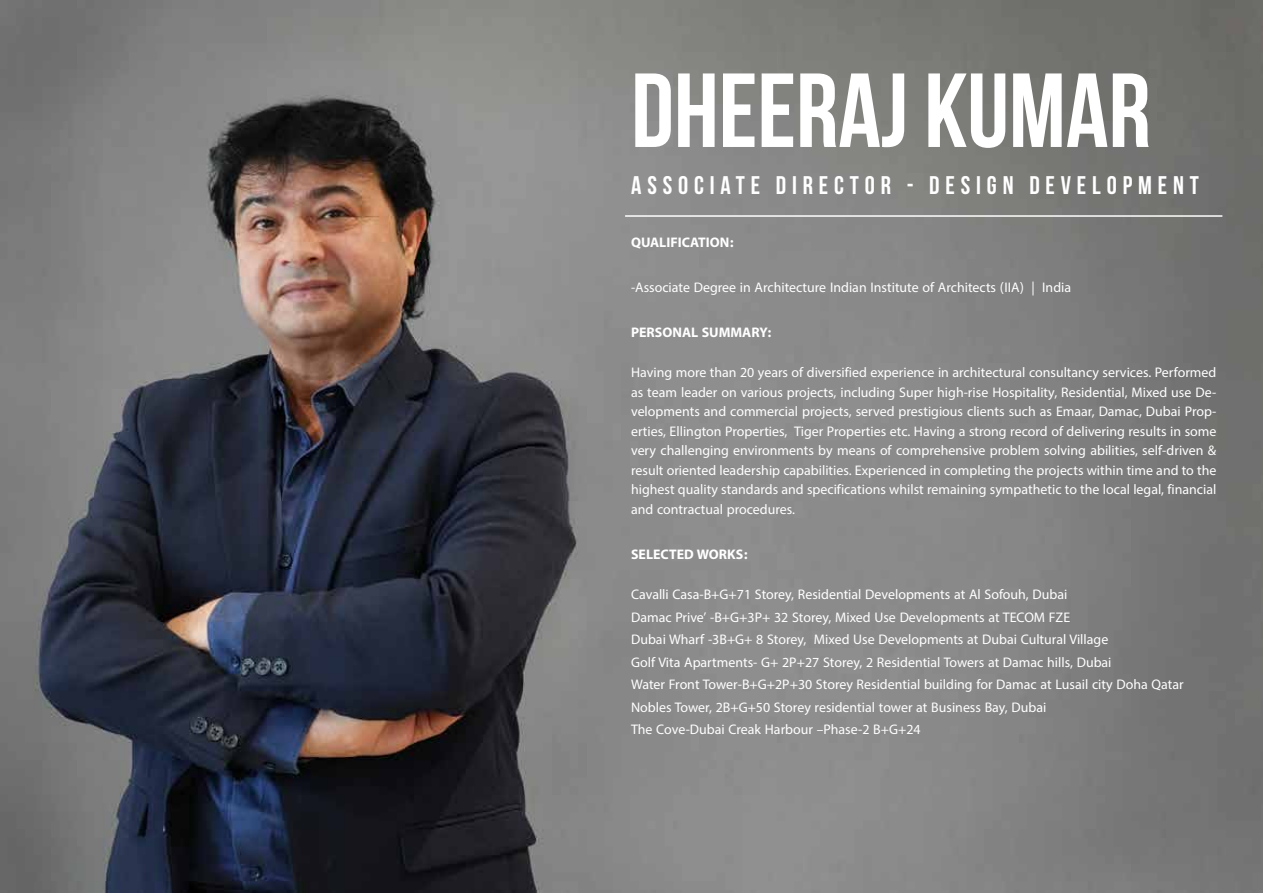
<style>
.page{position:relative;width:1263px;height:893px;background:#fff}
.page>*{position:absolute;margin:0;border:0;box-sizing:border-box;transform-origin:0 0}
.t1{font:700 105px "Bebas Neue";color:#fff}
.t2{font:700 25.5px "Bebas Neue";letter-spacing:.23em;color:#fff}
.t3{font:19.5px/19.5px "Myriad Arabic";color:#fff;text-align:justify}
.t4{font:700 19.5px "Myriad Arabic";color:#fff}
</style>
<div class="page">
<img style="left:0;top:0;width:1263px;height:893px">
<hr style="left:625px;top:215px;width:597px;height:2px;background:#fff">
<h1 class="t1" style="left:631px;top:53px;width:521px">DHEERAJ KUMAR</h1>
<h2 class="t2" style="left:631px;top:171px;width:569px">ASSOCIATE DIRECTOR - DESIGN DEVELOPMENT</h2>
<p class="t4" style="left:631px;top:229px;width:104px">QUALIFICATION:</p>
<p class="t3" style="left:631px;top:278px;width:442px">-Associate Degree in Architecture Indian Institute of Architects (IIA) | India</p>
<p class="t4" style="left:631px;top:319px;width:142px">PERSONAL SUMMARY:</p>
<p class="t3" style="left:631px;top:363px;width:587px">Having more than 20 years of diversified experience in architectural consultancy services. Performed as team leader on various projects, including Super high-rise Hospitality, Residential, Mixed use De&shy;velopments and commercial projects, served prestigious clients such as Emaar, Damac, Dubai Prop&shy;erties, Ellington Properties, Tiger Properties etc. Having a strong record of delivering results in some very challenging environments by means of comprehensive problem solving abilities, self-driven &amp; result oriented leadership capabilities. Experienced in completing the projects within time and to the highest quality standards and specifications whilst remaining sympathetic to the local legal, financial and contractual procedures.</p>
<p class="t4" style="left:631px;top:540px;width:118px">SELECTED WORKS:</p>
<p class="t3" style="left:631px;top:583px;width:554px;line-height:22.5px;text-align:left">Cavalli Casa-B+G+71 Storey, Residential Developments at Al Sofouh, Dubai<br>Damac Prive’ -B+G+3P+ 32 Storey, Mixed Use Developments at TECOM FZE<br>Dubai Wharf -3B+G+ 8 Storey, Mixed Use Developments at Dubai Cultural Village<br>Golf Vita Apartments- G+ 2P+27 Storey, 2 Residential Towers at Damac hills, Dubai<br>Water Front Tower-B+G+2P+30 Storey Residential building for Damac at Lusail city Doha Qatar Nobles Tower, 2B+G+50 Storey residential tower at Business Bay, Dubai<br>The Cove-Dubai Creak Harbour –Phase-2 B+G+24</p>
</div>
